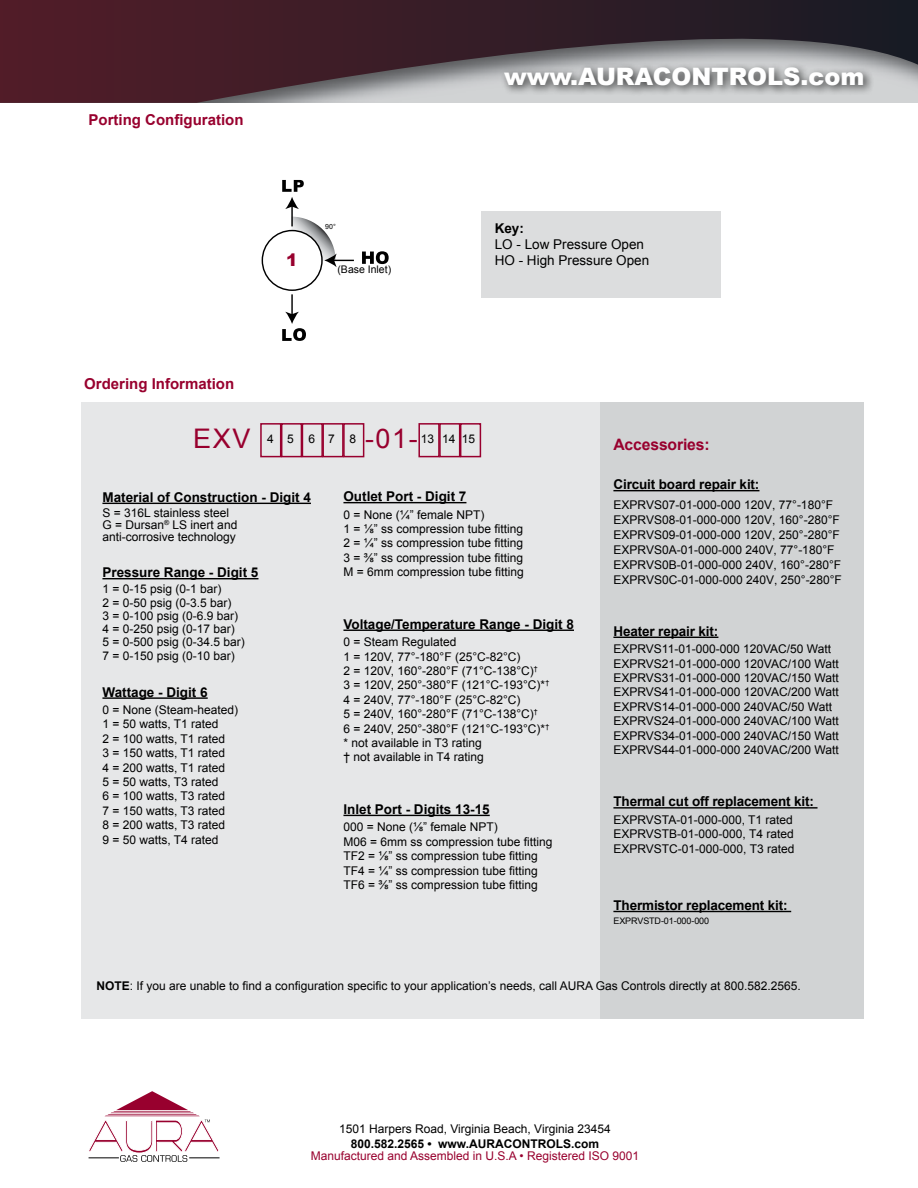
<style>
.page{position:relative;width:918px;height:1188px;background:#fff}
.page>*{position:absolute;margin:0;border:0;box-sizing:border-box;transform-origin:0 0}
.t1{font:27px "Arial";color:#98002e}
.t2{font:900 24px "Arial";color:#fff}
.t3{font:900 17.25px "Arial";color:#98002e}
.t4{font:700 15.75px "Arial";letter-spacing:-.01em;color:#98002e}
.t5{font:700 15px "Arial";color:#98002e}
.t6{font:700 13.5px "Arial";color:#000}
.t7{font:13.5px "Arial";color:#000}
.t8{font:12px/14.4px "Arial";color:#000}
.t9{font:12px "Arial";color:#98002e}
.t10{font:700 12px "Arial";color:#000}
.t11{font:10.5px "Arial";color:#000}
.t12{font:9px "Arial";letter-spacing:-.01em;color:#000}
.t13{font:7.05px "Arial";color:#000}
.s1{font-weight:700}
</style>
<div class="page">
<svg style="left:0;top:0;width:918px;height:103px;background:#533c44"></svg>
<div style="left:500px;top:63px;width:374px;height:34px;background:#000;opacity:.75"></div>
<svg style="left:89px;top:1091px;width:130px;height:71px"></svg>
<hr style="left:89px;top:1158px;width:30px;height:1px;background:#000">
<hr style="left:189px;top:1158px;width:31px;height:1px;background:#000">
<div style="left:481px;top:211px;width:239px;height:87px;background:#dcddde"></div>
<svg style="left:292px;top:217px;width:62px;height:50px"></svg>
<div style="left:262px;top:231px;width:60px;height:59px;background:#fff;border-radius:50%"></div>
<div style="left:262px;top:230px;width:61px;height:61px;border:1px solid #000;border-radius:50%"></div>
<hr style="left:291px;top:294px;width:2px;height:21px;background:#000">
<hr style="left:291px;top:205px;width:2px;height:21px;background:#000">
<svg style="left:362px;top:251px;width:27px;height:13px"></svg>
<div style="left:81px;top:402px;width:640px;height:617px;background:#e6e7e8"></div>
<hr style="left:102px;top:503px;width:209px;height:1px;background:#000">
<hr style="left:102px;top:578px;width:157px;height:1px;background:#000">
<hr style="left:102px;top:697px;width:106px;height:2px;background:#000">
<div style="left:601px;top:402px;width:263px;height:617px;background:#d1d3d4"></div>
<hr style="left:613px;top:490px;width:146px;height:1px;background:#000">
<hr style="left:613px;top:637px;width:105px;height:1px;background:#000">
<hr style="left:613px;top:807px;width:205px;height:2px;background:#000">
<hr style="left:613px;top:911px;width:178px;height:1px;background:#000">
<hr style="left:343px;top:502px;width:123px;height:1px;background:#000">
<hr style="left:343px;top:630px;width:231px;height:1px;background:#000">
<hr style="left:343px;top:815px;width:147px;height:1px;background:#000">
<svg style="left:282px;top:312px;width:24px;height:29px"></svg>
<svg style="left:282px;top:180px;width:22px;height:29px"></svg>
<p class="t5" style="left:89px;top:110px;width:156px">Porting Configuration</p>
<p class="t5" style="left:84px;top:374px;width:152px">Ordering Information</p>
<h2 class="t2" style="left:504px;top:59px;width:362px">www.AURACONTROLS.com</h2>
<p class="t6" style="left:495px;top:219px;width:31px">Key:</p>
<p class="t7" style="left:495px;top:235px;width:151px">LO - Low Pressure Open</p>
<p class="t13" style="left:325px;top:222px;width:12px">90°</p>
<h3 class="t3" style="left:286px;top:247px;width:13px">1</h3>
<p class="t7" style="left:495px;top:252px;width:156px">HO - High Pressure Open</p>
<p class="t11" style="left:338px;top:263px;width:55px">(Base Inlet)</p>
<h1 class="t1" style="left:193px;top:421px;width:288px">EXV █████-01-███</h1>
<p class="t8" style="left:267px;top:432px;width:90px">45678</p>
<p class="t8" style="left:421px;top:432px;width:56px">13 14 15</p>
<p class="t6" style="left:102px;top:488px;width:210px">Material of Construction - Digit 4</p>
<p class="t8" style="left:102px;top:507px;width:136px;line-height:12px">S = 316L stainless steel<br>G = Dursan<sup>®</sup> LS inert and anti-corrosive technology</p>
<p class="t6" style="left:102px;top:564px;width:158px">Pressure Range - Digit 5</p>
<p class="t8" style="left:102px;top:583px;width:144px;line-height:13.2px">1 = 0-15 psig (0-1 bar)<br>2 = 0-50 psig (0-3.5 bar)<br>3 = 0-100 psig (0-6.9 bar)<br>4 = 0-250 psig (0-17 bar)<br>5 = 0-500 psig (0-34.5 bar)</p>
<p class="t8" style="left:102px;top:649px;width:134px">7 = 0-150 psig (0-10 bar)</p>
<p class="t6" style="left:102px;top:683px;width:107px">Wattage - Digit 6</p>
<p class="t8" style="left:102px;top:703px;width:137px">0 = None (Steam-heated)<br>1 = 50 watts, T1 rated<br>2 = 100 watts, T1 rated<br>3 = 150 watts, T1 rated<br>4 = 200 watts, T1 rated<br>5 = 50 watts, T3 rated<br>6 = 100 watts, T3 rated<br>7 = 150 watts, T3 rated<br>8 = 200 watts, T3 rated<br>9 = 50 watts, T4 rated</p>
<p class="t6" style="left:343px;top:488px;width:125px">Outlet Port - Digit 7</p>
<p class="t8" style="left:343px;top:507px;width:182px">0 = None (¼” female NPT)<br>1 = ⅛” ss compression tube fitting<br>2 = ¼” ss compression tube fitting<br>3 = ⅜” ss compression tube fitting<br>M = 6mm compression tube fitting</p>
<p class="t6" style="left:343px;top:615px;width:232px">Voltage/Temperature Range - Digit 8</p>
<p class="t8" style="left:343px;top:635px;width:207px">0 = Steam Regulated<br>1 = 120V, 77°-180°F (25°C-82°C)<br>2 = 120V, 160°-280°F (71°C-138°C)<sup>†<br></sup>3 = 120V, 250°-380°F (121°C-193°C)*<sup>†<br></sup>4 = 240V, 77°-180°F (25°C-82°C)<br>5 = 240V, 160°-280°F (71°C-138°C)<sup>†<br></sup>6 = 240V, 250°-380°F (121°C-193°C)*<sup>† </sup>* not available in T3 rating<br>† not available in T4 rating</p>
<p class="t6" style="left:343px;top:800px;width:148px">Inlet Port - Digits 13-15</p>
<p class="t8" style="left:343px;top:820px;width:211px">000 = None (⅛” female NPT)<br>M06 = 6mm ss compression tube fitting TF2 = ⅛” ss compression tube fitting TF4 = ¼” ss compression tube fitting TF6 = ⅜” ss compression tube fitting</p>
<h3 class="t4" style="left:613px;top:434px;width:98px">Accessories:</h3>
<p class="t6" style="left:613px;top:476px;width:148px">Circuit board repair kit:</p>
<p class="t8" style="left:613px;top:497px;width:230px;line-height:15px">EXPRVS07-01-000-000 120V, 77°-180°F EXPRVS08-01-000-000 120V, 160°-280°F EXPRVS09-01-000-000 120V, 250°-280°F EXPRVS0A-01-000-000 240V, 77°-180°F EXPRVS0B-01-000-000 240V, 160°-280°F EXPRVS0C-01-000-000 240V, 250°-280°F</p>
<p class="t6" style="left:613px;top:622px;width:106px">Heater repair kit:</p>
<p class="t8" style="left:613px;top:642px;width:227px">EXPRVS11-01-000-000 120VAC/50 Watt EXPRVS21-01-000-000 120VAC/100 Watt EXPRVS31-01-000-000 120VAC/150 Watt EXPRVS41-01-000-000 120VAC/200 Watt EXPRVS14-01-000-000 240VAC/50 Watt EXPRVS24-01-000-000 240VAC/100 Watt EXPRVS34-01-000-000 240VAC/150 Watt EXPRVS44-01-000-000 240VAC/200 Watt</p>
<p class="t6" style="left:613px;top:793px;width:202px">Thermal cut off replacement kit:</p>
<p class="t8" style="left:613px;top:813px;width:182px">EXPRVSTA-01-000-000, T1 rated<br>EXPRVSTB-01-000-000, T4 rated<br>EXPRVSTC-01-000-000, T3 rated</p>
<p class="t6" style="left:613px;top:896px;width:176px">Thermistor replacement kit:</p>
<p class="t12" style="left:613px;top:915px;width:97px">EXPRVSTD-01-000-000</p>
<p class="t8" style="left:97px;top:979px;width:706px"><span class="s1">NOTE</span>: If you are unable to find a configuration specific to your application’s needs, call AURA Gas Controls directly at 800.582.2565.</p>
<p class="t8" style="left:339px;top:1122px;width:273px">1501 Harpers Road, Virginia Beach, Virginia 23454</p>
<p class="t10" style="left:351px;top:1136px;width:250px">800.582.2565 • www.AURACONTROLS.com</p>
<p class="t9" style="left:311px;top:1148px;width:330px">Manufactured and Assembled in U.S.A • Registered ISO 9001</p>
</div>
